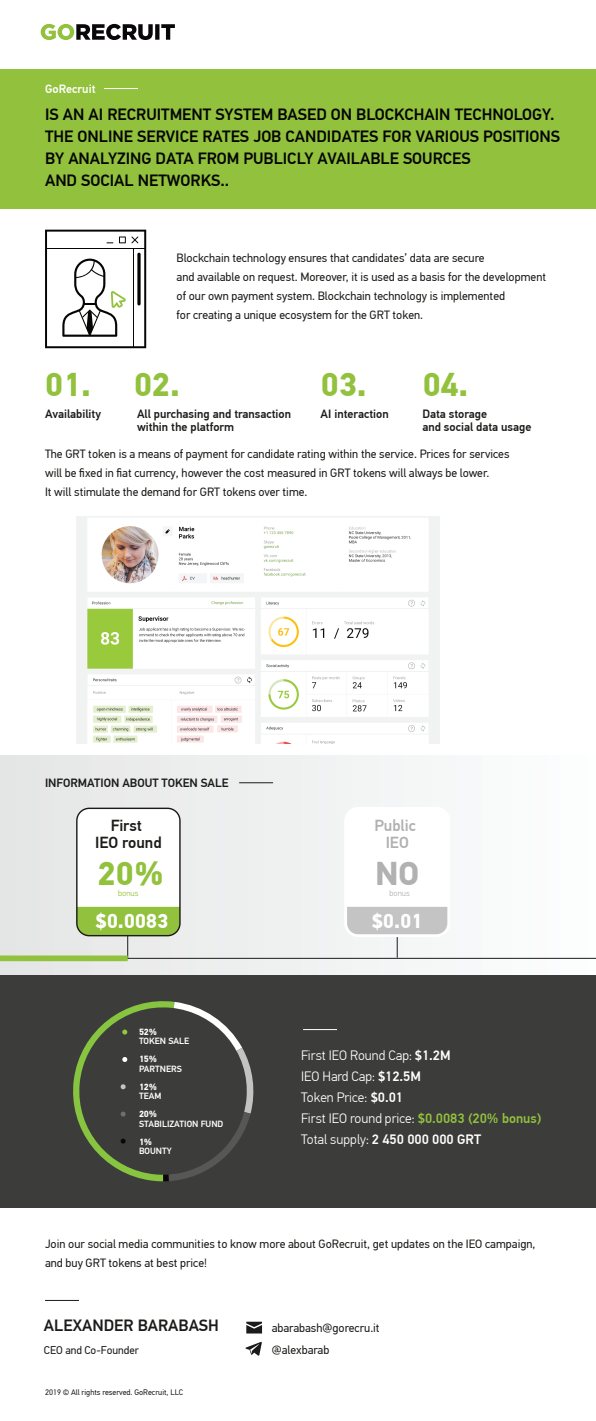
<style>
.page{position:relative;width:596px;height:1421px;background:#fff}
.page>*{position:absolute;margin:0;border:0;box-sizing:border-box;transform-origin:0 0}
.t1{font:700 32.9px "PF Din Text Pro";color:#92c13d}
.t2{font:700 32.9px "PF Din Text Pro";color:#b1b1b1}
.t3{font:700 20.2px "PF Din Text Pro";color:#fff}
.t4{font:500 16.3px/22px "PF Din Text Pro";color:#050504}
.t5{font:500 16.3px "PF Din Text Pro";color:#1b1b19}
.t6{font:500 16px/17px "PF Din Text Pro";color:#1b1b19;text-align:center}
.t7{font:500 16px/17px "PF Din Text Pro";color:#b1b1b1;text-align:center}
.t8{font:300 13.6px/21px "PF Din Text Pro";color:#fff}
.t9{font:12px/19px "PF Din Text Pro";color:#1b1b19}
.t10{font:500 12px/13px "PF Din Text Pro";color:#1b1b19}
.t11{font:500 12px "PF Din Text Pro";color:#fff}
.t12{font:11.2px "PF Din Text Pro";color:#1b1b19}
.t13{font:500 9px "PF Din Text Pro";color:#fff}
.t14{font:700 9px "PF Din Text Pro";color:#fff}
.t15{font:300 8.3px "PF Din Text Pro";color:#92c13d}
.t16{font:300 8.3px "PF Din Text Pro";color:#b1b1b1}
.t17{font:8px "PF Din Text Pro";color:#1b1b19}
.s1{font-weight:500}
.s2{font-weight:500;color:#92c13d}
</style>
<div class="page">
<div style="left:0;top:974px;width:595px;height:233px;background:#3c3c3b"></div>
<div style="left:0;top:69px;width:595px;height:139px;background:#92c13d"></div>
<svg style="left:41px;top:24px;width:134px;height:16px"></svg>
<hr style="left:104px;top:88px;width:34px;height:1px;background:#fff">
<svg style="left:45px;top:230px;width:101px;height:118px"></svg>
<hr style="left:303px;top:1028px;width:34px;height:1px;background:#fff">
<svg style="left:245px;top:1341px;width:17px;height:14px"></svg>
<svg style="left:246px;top:1321px;width:16px;height:12px"></svg>
<div style="left:0;top:755px;width:595px;height:219px;background:linear-gradient(to right,#e3e5e4,#fdfefe)"></div>
<hr style="left:239px;top:782px;width:34px;height:1px;background:#1b1b19">
<hr style="left:45px;top:1299px;width:34px;height:1px;background:#1b1b19">
<img style="left:76px;top:516px;width:363px;height:227px">
<hr style="left:0;top:957px;width:595px;height:1px;background:#1b1b19">
<div style="left:0;top:955px;width:128px;height:6px;background:#92c13d"></div>
<svg style="left:77px;top:808px;width:103px;height:149px"></svg>
<div style="left:76px;top:807px;width:104px;height:129px;border:1px solid #1b1b19;border-radius:12px"></div>
<svg style="left:345px;top:808px;width:103px;height:149px"></svg>
<div style="left:344px;top:806px;width:106px;height:131px;border:3px solid #fff;border-radius:12px"></div>
<svg style="left:73px;top:1001px;width:180px;height:180px"></svg>
<p class="t11" style="left:45px;top:81px;width:52px">GoRecruit</p>
<h3 class="t4" style="left:45px;top:104px;width:516px">IS AN AI RECRUITMENT SYSTEM BASED ON BLOCKCHAIN TECHNOLOGY.<br>THE ONLINE SERVICE RATES JOB CANDIDATES FOR VARIOUS POSITIONS BY ANALYZING DATA FROM PUBLICLY AVAILABLE SOURCES<br>AND SOCIAL NETWORKS..</h3>
<p class="t9" style="left:176px;top:248px;width:371px">Blockchain technology ensures that candidates’ data are secure<br>and available on request. Moreover, it is used as a basis for the development of our own payment system. Blockchain technology is implemented<br>for creating a unique ecosystem for the GRT token.</p>
<h1 class="t1" style="left:45px;top:364px;width:136px">01. 02.</h1>
<h1 class="t1" style="left:320px;top:364px;width:149px">03. 04.</h1>
<p class="t10" style="left:45px;top:407px;width:57px">Availability</p>
<p class="t10" style="left:137px;top:407px;width:155px">All purchasing and transaction within the platform</p>
<p class="t10" style="left:320px;top:407px;width:70px">AI interaction</p>
<p class="t10" style="left:422px;top:407px;width:111px">Data storage<br>and social data usage</p>
<p class="t9" style="left:45px;top:444px;width:465px">The GRT token is a means of payment for candidate rating within the service. Prices for services will be fixed in fiat currency, however the cost measured in GRT tokens will always be lower.<br>It will stimulate the demand for GRT tokens over time.</p>
<p class="t10" style="left:45px;top:776px;width:185px">INFORMATION ABOUT TOKEN SALE</p>
<h3 class="t6" style="left:95px;top:817px;width:68px">First<br>IEO round</h3>
<h1 class="t1" style="left:97px;top:853px;width:68px">20%</h1>
<p class="t15" style="left:118px;top:888px;width:22px">bonus</p>
<h3 class="t7" style="left:374px;top:817px;width:43px">Public<br>IEO</h3>
<h1 class="t2" style="left:375px;top:853px;width:45px">NO</h1>
<p class="t16" style="left:389px;top:888px;width:22px">bonus</p>
<h2 class="t3" style="left:95px;top:908px;width:74px">$0.0083</h2>
<h2 class="t3" style="left:371px;top:908px;width:52px">$0.01</h2>
<p class="t14" style="left:139px;top:1025px;width:20px">52%</p>
<p class="t13" style="left:139px;top:1035px;width:52px">TOKEN SALE</p>
<p class="t14" style="left:139px;top:1053px;width:20px">15%</p>
<p class="t13" style="left:139px;top:1062px;width:44px">PARTNERS</p>
<p class="t14" style="left:139px;top:1080px;width:20px">12%</p>
<p class="t13" style="left:139px;top:1090px;width:24px">TEAM</p>
<p class="t14" style="left:139px;top:1108px;width:20px">20%</p>
<p class="t13" style="left:139px;top:1117px;width:86px">STABILIZATION FUND</p>
<p class="t14" style="left:139px;top:1135px;width:15px">1%</p>
<p class="t13" style="left:139px;top:1145px;width:34px">BOUNTY</p>
<p class="t8" style="left:301px;top:1045px;width:242px">First IEO Round Cap: <span class="s1">$1.2M<br></span>IEO Hard Cap: <span class="s1">$12.5M<br></span>Token Price: <span class="s1">$0.01<br></span>First IEO round price: <span class="s2">$0.0083 (20% bonus)<br></span>Total supply: <span class="s1">2 450 000 000 GRT</span></p>
<p class="t9" style="left:45px;top:1234px;width:492px">Join our social media communities to know more about GoRecruit, get updates on the IEO campaign, and buy GRT tokens at best price!</p>
<h3 class="t5" style="left:44px;top:1315px;width:176px">ALEXANDER BARABASH</h3>
<p class="t9" style="left:271px;top:1317px;width:109px;line-height:21.5px">abarabash@gorecru.it @alexbarab</p>
<p class="t12" style="left:44px;top:1343px;width:96px">CEO and Co-Founder</p>
<p class="t17" style="left:45px;top:1386px;width:139px">2019 © All rights reserved. GoRecruit, LLC</p>
</div>
